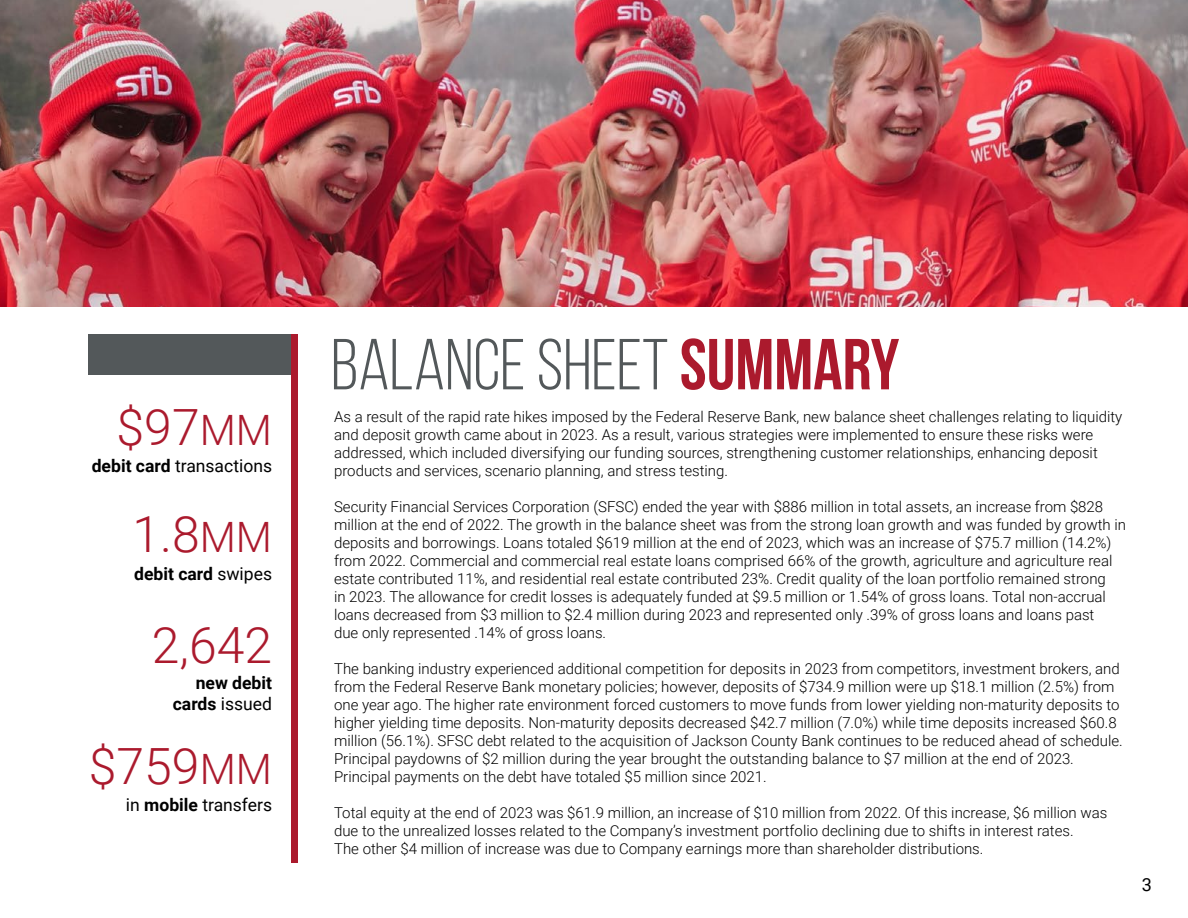
<style>
.page{position:relative;width:1188px;height:918px;background:#fff}
.page>*{position:absolute;margin:0;border:0;box-sizing:border-box;transform-origin:0 0}
.t1{font:72px "Bebas Neue";color:#53585a}
.t2{font:300 49.95px "Roboto";color:#ab1a2d}
.t3{font:18px "Roboto";color:#000}
.t4{font:17.55px "Roboto";color:#000}
.t5{font:700 17.55px/21px "Roboto";color:#000;text-align:right}
.t6{font:300 15px/18px "Roboto";color:#000}
.s1{font-size:41.85px}
.s2{font-weight:700}
.s3{font-weight:400}
.s4{font-weight:700;color:#ab1a2d}
</style>
<div class="page">
<img style="left:0;top:0;width:1188px;height:307px">
<div style="left:88px;top:334px;width:210px;height:41px;background:#53585a"></div>
<div style="left:291px;top:334px;width:7px;height:528px;background:#ab1a2d"></div>
<h2 class="t2" style="left:117px;top:392px;width:157px">$97<span class="s1">MM</span></h2>
<p class="t4" style="left:92px;top:453px;width:182px"><span class="s2">debit card</span> transactions</p>
<h2 class="t2" style="left:132px;top:499px;width:141px">1.8<span class="s1">MM</span></h2>
<p class="t5" style="left:134px;top:562px;width:139px">debit card <span class="s3">swipes</span></p>
<h2 class="t2" style="left:152px;top:611px;width:122px">2,642</h2>
<p class="t5" style="left:173px;top:671px;width:101px">new debit cards <span class="s3">issued</span></p>
<h2 class="t2" style="left:89px;top:731px;width:185px">$759<span class="s1">MM</span></h2>
<p class="t4" style="left:126px;top:792px;width:148px">in <span class="s2">mobile</span> transfers</p>
<h1 class="t1" style="left:331px;top:326px;width:570px">BALANCE SHEET <span class="s4">SUMMARY</span></h1>
<p class="t6" style="left:334px;top:407px;width:790px">As a result of the rapid rate hikes imposed by the Federal Reserve Bank, new balance sheet challenges relating to liquidity and deposit growth came about in 2023. As a result, various strategies were implemented to ensure these risks were addressed, which included diversifying our funding sources, strengthening customer relationships, enhancing deposit products and services, scenario planning, and stress testing.</p>
<p class="t6" style="left:334px;top:497px;width:794px">Security Financial Services Corporation (SFSC) ended the year with $886 million in total assets, an increase from $828 million at the end of 2022. The growth in the balance sheet was from the strong loan growth and was funded by growth in deposits and borrowings. Loans totaled $619 million at the end of 2023, which was an increase of $75.7 million (14.2%) from 2022. Commercial and commercial real estate loans comprised 66% of the growth, agriculture and agriculture real estate contributed 11%, and residential real estate contributed 23%. Credit quality of the loan portfolio remained strong<br>in 2023. The allowance for credit losses is adequately funded at $9.5 million or 1.54% of gross loans. Total non-accrual loans decreased from $3 million to $2.4 million during 2023 and represented only .39% of gross loans and loans past<br>due only represented .14% of gross loans.</p>
<p class="t6" style="left:334px;top:659px;width:790px">The banking industry experienced additional competition for deposits in 2023 from competitors, investment brokers, and from the Federal Reserve Bank monetary policies; however, deposits of $734.9 million were up $18.1 million (2.5%) from one year ago. The higher rate environment forced customers to move funds from lower yielding non-maturity deposits to higher yielding time deposits. Non-maturity deposits decreased $42.7 million (7.0%) while time deposits increased $60.8 million (56.1%). SFSC debt related to the acquisition of Jackson County Bank continues to be reduced ahead of schedule.<br>Principal paydowns of $2 million during the year brought the outstanding balance to $7 million at the end of 2023.<br>Principal payments on the debt have totaled $5 million since 2021.</p>
<p class="t6" style="left:334px;top:803px;width:775px">Total equity at the end of 2023 was $61.9 million, an increase of $10 million from 2022. Of this increase, $6 million was due to the unrealized losses related to the Company’s investment portfolio declining due to shifts in interest rates.<br>The other $4 million of increase was due to Company earnings more than shareholder distributions.</p>
<p class="t3" style="left:1142px;top:872px;width:12px">3</p>
</div>
